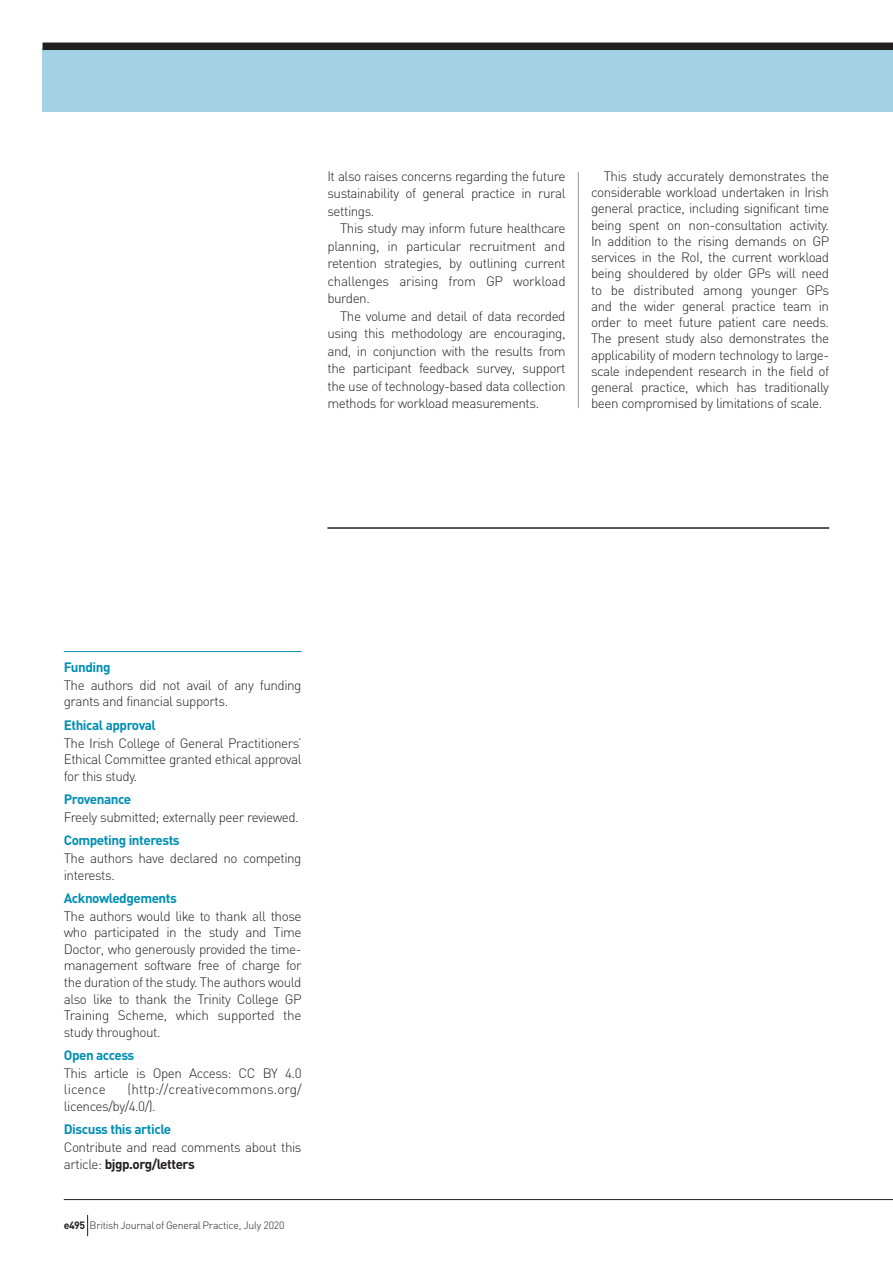
<style>
.page{position:relative;width:893px;height:1263px;background:#fff}
.page>*{position:absolute;margin:0;border:0;box-sizing:border-box;transform-origin:0 0}
.t1{font:300 13.5px/16.2px "DIN";letter-spacing:-.035em;color:#231f20;text-align:justify}
.t2{font:700 13.5px "DIN";letter-spacing:-.035em;color:#008fb3}
.t3{font:300 13.5px/16.5px "DIN";letter-spacing:.005em;color:#231f20}
.t4{font:300 10.5px "DIN";letter-spacing:-.025em;color:#231f20}
.s1{font-weight:700}
</style>
<div class="page">
<hr style="left:64px;top:651px;width:238px;height:1px;background:#008fb3">
<div style="left:43px;top:48px;width:850px;height:64px;background:#a2d2e3"></div>
<div style="left:43px;top:43px;width:850px;height:7px;background:#231f20"></div>
<hr style="left:578px;top:172px;width:1px;height:236px;background:#939598">
<hr style="left:327px;top:527px;width:502px;height:2px;background:#231f20">
<hr style="left:64px;top:1199px;width:829px;height:1px;background:#231f20">
<svg style="left:87px;top:1215px;width:1px;height:21px"></svg>
<p class="t1" style="left:327px;top:167px;width:240px;line-height:17.5px">It also raises concerns regarding the future sustainability of general practice in rural settings.</p>
<p class="t1" style="left:327px;top:220px;width:240px;line-height:17.5px;text-indent:13px">This study may inform future healthcare planning, in particular recruitment and retention strategies, by outlining current challenges arising from GP workload burden.</p>
<p class="t1" style="left:327px;top:307px;width:240px;line-height:17.5px;text-indent:13px">The volume and detail of data recorded using this methodology are encouraging, and, in conjunction with the results from the participant feedback survey, support the use of technology-based data collection methods for workload measurements.</p>
<p class="t1" style="left:591px;top:168px;width:240px;text-indent:13px">This study accurately demonstrates the considerable workload undertaken in Irish general practice, including significant time being spent on non-consultation activity.<br>In addition to the rising demands on GP services in the RoI, the current workload being shouldered by older GPs will need to be distributed among younger GPs and the wider general practice team in order to meet future patient care needs.<br>The present study also demonstrates the applicability of modern technology to large&shy;scale independent research in the field of general practice, which has traditionally been compromised by limitations of scale.</p>
<p class="t2" style="left:64px;top:658px;width:48px">Funding</p>
<p class="t1" style="left:64px;top:676px;width:239px">The authors did not avail of any funding grants and financial supports.</p>
<p class="t2" style="left:64px;top:716px;width:94px">Ethical approval</p>
<p class="t1" style="left:64px;top:734px;width:239px">The Irish College of General Practitioners’ Ethical Committee granted ethical approval for this study.</p>
<p class="t2" style="left:64px;top:790px;width:69px">Provenance</p>
<p class="t1" style="left:64px;top:809px;width:237px">Freely submitted; externally peer reviewed.</p>
<p class="t2" style="left:64px;top:831px;width:117px">Competing interests</p>
<p class="t1" style="left:64px;top:850px;width:239px">The authors have declared no competing interests.</p>
<p class="t2" style="left:64px;top:889px;width:115px">Acknowledgements</p>
<p class="t1" style="left:64px;top:908px;width:239px">The authors would like to thank all those who participated in the study and Time Doctor, who generously provided the time&shy;management software free of charge for the duration of the study. The authors would also like to thank the Trinity College GP Training Scheme, which supported the study throughout.</p>
<p class="t2" style="left:64px;top:1046px;width:72px">Open access</p>
<p class="t1" style="left:64px;top:1064px;width:239px">This article is Open Access: CC BY 4.0 licence</p>
<p class="t3" style="left:64px;top:1081px;width:239px;text-indent:64px">(http://creativecommons.org/ licences/by/4.0/).</p>
<p class="t2" style="left:64px;top:1120px;width:109px">Discuss this article</p>
<p class="t1" style="left:64px;top:1139px;width:239px">Contribute and read comments about this article: <span class="s1">bjgp.org/letters</span></p>
<p class="t4" style="left:64px;top:1219px;width:222px"><span class="s1">e495</span> British Journal of General Practice, July 2020</p>
</div>
